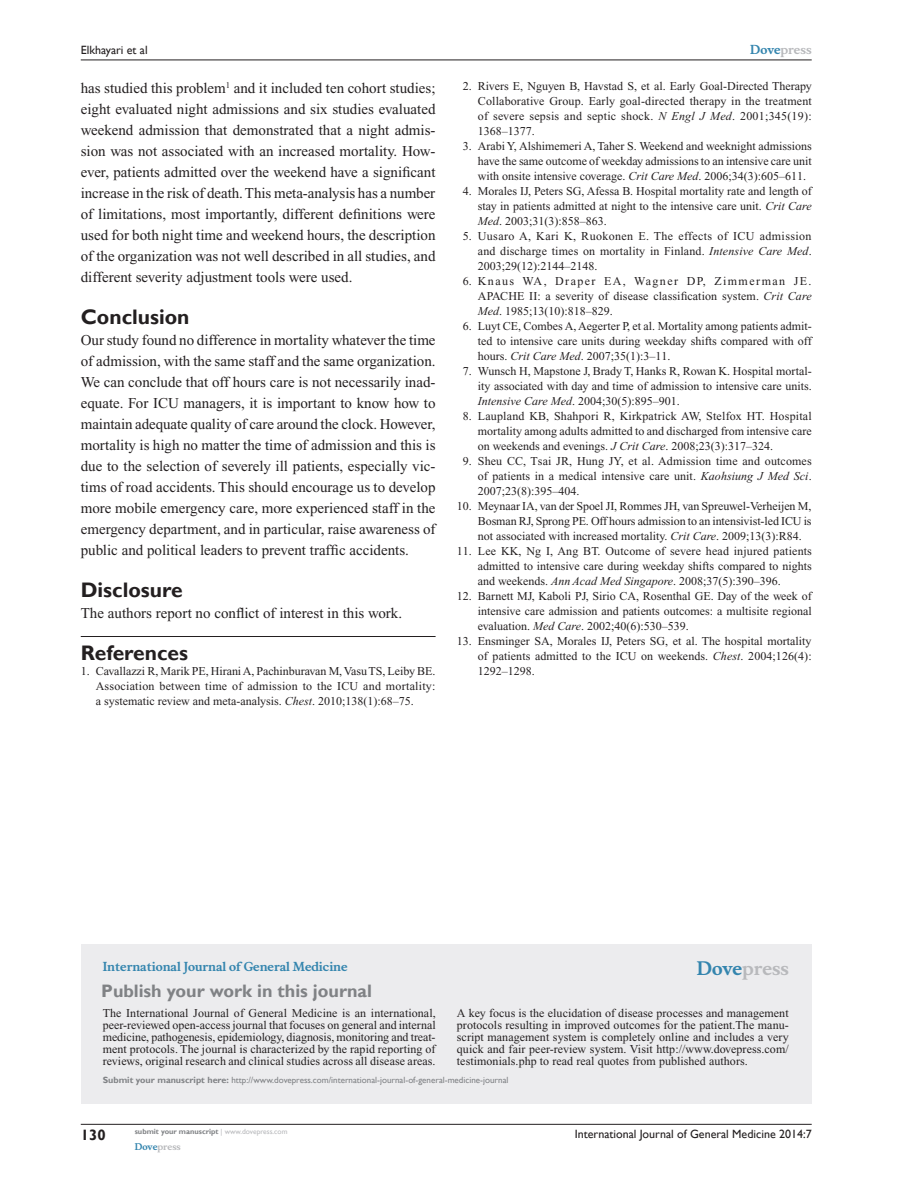
<style>
.page{position:relative;width:918px;height:1188px;background:#fff}
.page>*{position:absolute;margin:0;border:0;box-sizing:border-box;transform-origin:0 0}
.RefH{font:700 21px "Gill Sans";color:#231f20}
.PromBx-H1{font:700 18px "Gill Sans";color:#808285}
.PromBx-Brand{font:700 18px "Musee";color:#b8b9bc}
.TxF{font:15px/21px "Times New Roman";color:#231f20;text-align:justify}
.Tx{font:15px/21px "Times New Roman";color:#231f20;text-align:justify}
.t1{font:700 15px "Gill Sans";color:#231f20}
.RefNL2{font:12px/15px "Times New Roman";color:#231f20;text-align:justify}
.PromBx-Tx{font:12px/12px "Times New Roman";letter-spacing:.005em;color:#231f20;text-align:justify}
.RefNL1{font:12px/15px "Times New Roman";color:#231f20;text-align:justify}
.t2{font:12px "Gill Sans";color:#231f20}
.PromBx-JrnlName{font:700 12px "Musee";color:#3485ae}
.t3{font:700 12px "Musee";color:#b8b9bc}
.PromBx-SubmitMssWebA{font:9px "Gill Sans";color:#808285}
.t4{font:700 9px "Musee";color:#b8b9bc}
.t5{font:700 7.5px "Gill Sans";color:#808285}
.s1{font-style:italic}
.s2{color:#3485ae}
.s3{font-weight:700}
.s4{font-weight:400;color:#b8b9bc}
</style>
<div class="page">
<div style="left:81px;top:944px;width:731px;height:159px;background:#ececee"></div>
<hr style="left:81px;top:1124px;width:731px;height:1px;background:#231f20">
<hr style="left:81px;top:60px;width:731px;height:1px;background:#231f20">
<hr style="left:81px;top:636px;width:355px;height:1px;background:#231f20">
<p class="t2" style="left:81px;top:43px;width:68px">Elkhayari et al</p>
<p class="Tx" style="left:81px;top:77px;width:356px">has studied this problem<sup>1</sup> and it included ten cohort studies; eight evaluated night admissions and six studies evaluated weekend admission that demonstrated that a night admis&shy;sion was not associated with an increased mortality. How&shy;ever, patients admitted over the weekend have a significant increase in the risk of death. This meta-analysis has a number of limitations, most importantly, different definitions were used for both night time and weekend hours, the description of the organization was not well described in all studies, and different severity adjustment tools were used.</p>
<h1 class="RefH" style="left:81px;top:304px;width:110px">Conclusion</h1>
<p class="TxF" style="left:81px;top:329px;width:356px">Our study found no difference in mortality whatever the time of admission, with the same staff and the same organization.<br>We can conclude that off hours care is not necessarily inad&shy;equate. For ICU managers, it is important to know how to maintain adequate quality of care around the clock. However, mortality is high no matter the time of admission and this is due to the selection of severely ill patients, especially vic&shy;tims of road accidents. This should encourage us to develop more mobile emergency care, more experienced staff in the emergency department, and in particular, raise awareness of public and political leaders to prevent traffic accidents.</p>
<h1 class="RefH" style="left:81px;top:577px;width:103px">Disclosure</h1>
<p class="TxF" style="left:81px;top:602px;width:323px">The authors report no conflict of interest in this work.</p>
<p class="RefH" style="left:81px;top:640px;width:109px">References</p>
<p class="RefNL1" style="left:96px;top:663px;width:341px;text-indent:-15px">1. Cavallazzi R, Marik PE, Hirani A, Pachinburavan M, Vasu TS, Leiby BE.<br>Association between time of admission to the ICU and mortality: a systematic review and meta-analysis. <span class="s1">Chest</span>. 2010;138(1):68–75.</p>
<p class="t3" style="left:750px;top:43px;width:63px"><span class="s2">Dove</span>press</p>
<p class="RefNL2" style="left:478px;top:79px;width:335px;text-indent:-15px">2. Rivers E, Nguyen B, Havstad S, et al. Early Goal-Directed Therapy Collaborative Group. Early goal-directed therapy in the treatment of severe sepsis and septic shock. <span class="s1">N Engl J Med</span>. 2001;345(19):<br>1368–1377.</p>
<p class="RefNL2" style="left:478px;top:139px;width:335px;text-indent:-15px">3. Arabi Y, Alshimemeri A, Taher S. Weekend and weeknight admissions have the same outcome of weekday admissions to an intensive care unit with onsite intensive coverage. <span class="s1">Crit Care Med</span>. 2006;34(3):605–611.</p>
<p class="RefNL2" style="left:478px;top:184px;width:335px;text-indent:-15px">4. Morales IJ, Peters SG, Afessa B. Hospital mortality rate and length of stay in patients admitted at night to the intensive care unit. <span class="s1">Crit Care Med</span>. 2003;31(3):858–863.</p>
<p class="RefNL2" style="left:478px;top:229px;width:335px;text-indent:-15px">5. Uusaro A, Kari K, Ruokonen E. The effects of ICU admission and discharge times on mortality in Finland. <span class="s1">Intensive Care Med</span>.<br>2003;29(12):2144–2148.</p>
<p class="RefNL2" style="left:478px;top:274px;width:335px;text-indent:-15px">6. Knaus WA, Draper EA, Wagner DP, Zimmerman JE.<br>APACHE II: a severity of disease classification system. <span class="s1">Crit Care Med</span>. 1985;13(10):818–829.</p>
<p class="RefNL2" style="left:478px;top:319px;width:335px;text-indent:-15px">6. Luyt CE, Combes A, Aegerter P, et al. Mortality among patients admit&shy;ted to intensive care units during weekday shifts compared with off hours. <span class="s1">Crit Care Med</span>. 2007;35(1):3–11.</p>
<p class="RefNL2" style="left:478px;top:364px;width:335px;text-indent:-15px">7. Wunsch H, Mapstone J, Brady T, Hanks R, Rowan K. Hospital mortal&shy;ity associated with day and time of admission to intensive care units.<br><span class="s1">Intensive Care Med</span>. 2004;30(5):895–901.</p>
<p class="RefNL2" style="left:478px;top:409px;width:335px;text-indent:-15px">8. Laupland KB, Shahpori R, Kirkpatrick AW, Stelfox HT. Hospital mortality among adults admitted to and discharged from intensive care on weekends and evenings. <span class="s1">J Crit Care</span>. 2008;23(3):317–324.</p>
<p class="RefNL2" style="left:478px;top:454px;width:335px;text-indent:-15px">9. Sheu CC, Tsai JR, Hung JY, et al. Admission time and outcomes of patients in a medical intensive care unit. <span class="s1">Kaohsiung J Med Sci</span>.<br>2007;23(8):395–404.</p>
<p class="RefNL2" style="left:478px;top:499px;width:335px;text-indent:-21px">10. Meynaar IA, van der Spoel JI, Rommes JH, van Spreuwel-Verheijen M, Bosman RJ, Sprong PE. Off hours admission to an intensivist-led ICU is not associated with increased mortality. <span class="s1">Crit Care</span>. 2009;13(3):R84.</p>
<p class="RefNL2" style="left:478px;top:544px;width:336px;text-indent:-21px">11. Lee KK, Ng I, Ang BT. Outcome of severe head injured patients admitted to intensive care during weekday shifts compared to nights and weekends. <span class="s1">Ann Acad Med Singapore</span>. 2008;37(5):390–396.</p>
<p class="RefNL2" style="left:478px;top:589px;width:335px;text-indent:-21px">12. Barnett MJ, Kaboli PJ, Sirio CA, Rosenthal GE. Day of the week of intensive care admission and patients outcomes: a multisite regional evaluation. <span class="s1">Med Care</span>. 2002;40(6):530–539.</p>
<p class="RefNL2" style="left:478px;top:634px;width:335px;text-indent:-21px">13. Ensminger SA, Morales IJ, Peters SG, et al. The hospital mortality of patients admitted to the ICU on weekends. <span class="s1">Chest</span>. 2004;126(4):<br>1292–1298.</p>
<p class="PromBx-JrnlName" style="left:103px;top:959px;width:246px">International Journal of General Medicine</p>
<p class="PromBx-H1" style="left:101px;top:980px;width:272px">Publish your work in this journal</p>
<p class="PromBx-Brand" style="left:697px;top:958px;width:94px"><span class="s2">Dove</span>press</p>
<p class="PromBx-Tx" style="left:103px;top:1007px;width:335px">The International Journal of General Medicine is an international, peer-reviewed open-access journal that focuses on general and internal medicine, pathogenesis, epidemiology, diagnosis, monitoring and treat&shy;ment protocols. The journal is characterized by the rapid reporting of reviews, original research and clinical studies across all disease areas.</p>
<p class="PromBx-Tx" style="left:457px;top:1007px;width:333px">A key focus is the elucidation of disease processes and management protocols resulting in improved outcomes for the patient.The manu&shy;script management system is completely online and includes a very quick and fair peer-review system. Visit http://www.dovepress.com/ testimonials.php to read real quotes from published authors.</p>
<p class="PromBx-SubmitMssWebA" style="left:103px;top:1075px;width:407px"><span class="s3">Submit your manuscript here:</span> http://www.dovepress.com/international-journal-of-general-medicine-journal</p>
<p class="t1" style="left:81px;top:1126px;width:26px">130</p>
<p class="t5" style="left:135px;top:1127px;width:154px">submit your manuscript <span class="s4">| www.dovepress.com</span></p>
<p class="t4" style="left:135px;top:1141px;width:48px"><span class="s2">Dove</span>press</p>
<p class="t2" style="left:575px;top:1127px;width:238px">International Journal of General Medicine 2014:7</p>
</div>
